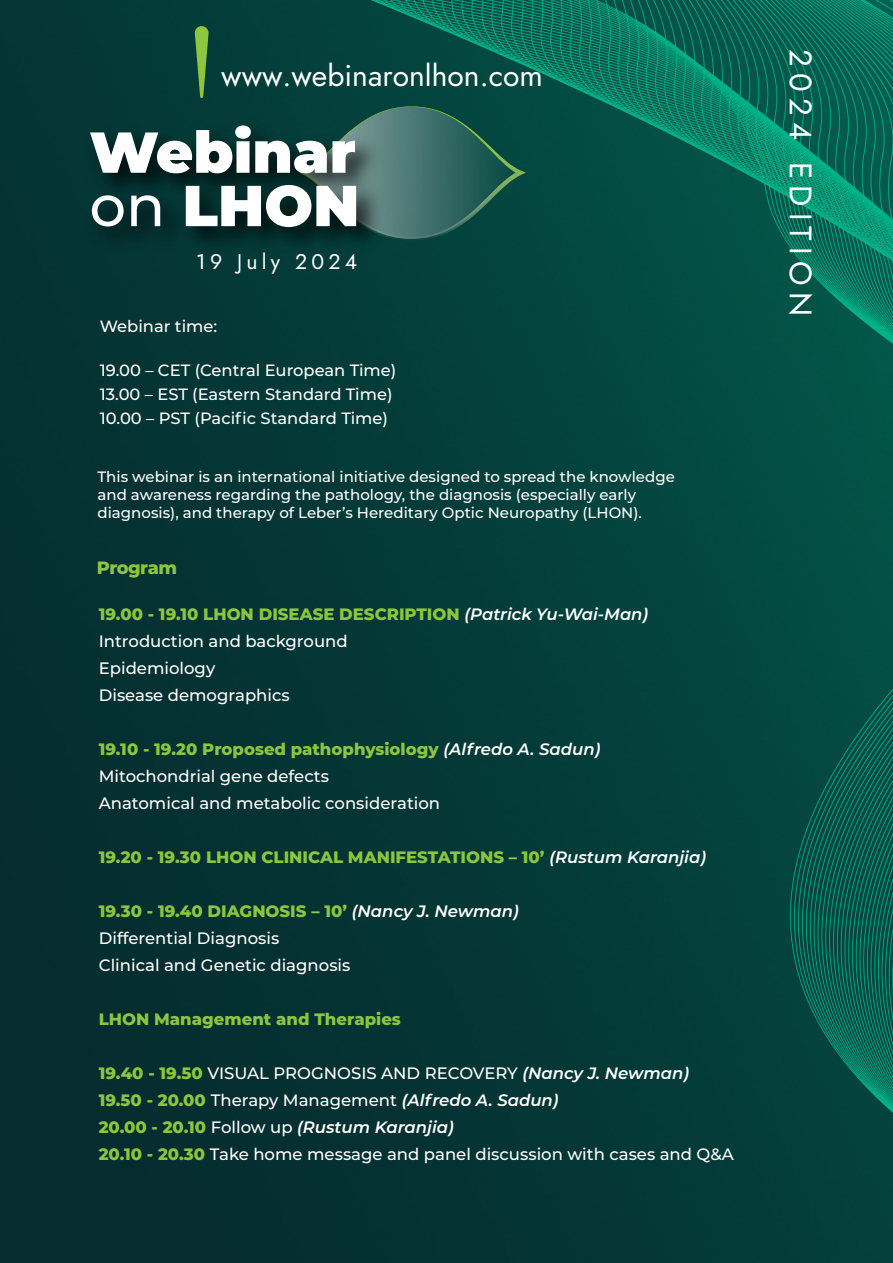
<style>
.page{position:relative;width:893px;height:1263px;background:#fff}
.page>*{position:absolute;margin:0;border:0;box-sizing:border-box;transform-origin:0 0}
.t1{font:31.05px "Jost";letter-spacing:.2em;color:#fff}
.t2{font:30px "Jost";color:#fff}
.t3{font:21.15px "Jost";letter-spacing:.2em;color:#fff}
.t4{font:800 17.85px "Montserrat";letter-spacing:-.03em;color:#8bc63e}
.t5{font:500 16.5px/27px "Montserrat";color:#fff}
.t6{font:800 16.5px "Montserrat";color:#8bc63e}
.t7{font:500 16.35px/24px "Montserrat";color:#fff}
.t8{font:500 15px/18px "Montserrat";color:#fff}
.s1{font-weight:800;color:#8bc63e}
.s2{font-weight:600;font-style:italic}
.s3{font-weight:600;font-style:italic;color:#fff}
</style>
<div class="page">
<img style="left:0;top:0;width:893px;height:1263px">
<div style="left:78px;top:113px;width:311px;height:147px;background:#043635"></div>
<svg style="left:90px;top:106px;width:436px;height:135px"></svg>
<svg style="left:194px;top:26px;width:15px;height:72px"></svg>
<h2 class="t2" style="left:221px;top:56px;width:323px">www.webinaronlhon.com</h2>
<p class="t3" style="left:196px;top:247px;width:162px">19 July 2024</p>
<p class="t7" style="left:100px;top:314px;width:119px">Webinar time:</p>
<p class="t7" style="left:100px;top:357px;width:298px">19.00 – CET (Central European Time)<br>13.00 – EST (Eastern Standard Time)<br>10.00 – PST (Pacific Standard Time)</p>
<p class="t8" style="left:97px;top:467px;width:579px">This webinar is an international initiative designed to spread the knowledge and awareness regarding the pathology, the diagnosis (especially early diagnosis), and therapy of Leber’s Hereditary Optic Neuropathy (LHON).</p>
<p class="t4" style="left:97px;top:554px;width:82px">Program</p>
<p class="t5" style="left:99px;top:600px;width:551px"><span class="s1">19.00 - 19.10 LHON DISEASE DESCRIPTION</span> <span class="s2">(Patrick Yu-Wai-Man)<br></span>Introduction and background<br>Epidemiology<br>Disease demographics</p>
<p class="t5" style="left:99px;top:735px;width:503px"><span class="s1">19.10 - 19.20 Proposed pathophysiology</span> <span class="s2">(Alfredo A. Sadun)<br></span>Mitochondrial gene defects<br>Anatomical and metabolic consideration</p>
<p class="t6" style="left:99px;top:845px;width:609px">19.20 - 19.30 LHON CLINICAL MANIFESTATIONS – 10’ <span class="s3">(Rustum Karanjia)</span></p>
<p class="t5" style="left:99px;top:897px;width:421px"><span class="s1">19.30 - 19.40 DIAGNOSIS – 10’</span> <span class="s2">(Nancy J. Newman)<br></span>Differential Diagnosis<br>Clinical and Genetic diagnosis</p>
<p class="t6" style="left:99px;top:1007px;width:304px">LHON Management and Therapies</p>
<p class="t5" style="left:99px;top:1059px;width:637px"><span class="s1">19.40 - 19.50</span> VISUAL PROGNOSIS AND RECOVERY <span class="s2">(Nancy J. Newman)<br></span><span class="s1">19.50 - 20.00</span> Therapy Management <span class="s2">(Alfredo A. Sadun)<br></span><span class="s1">20.00 - 20.10</span> Follow up <span class="s2">(Rustum Karanjia)<br></span><span class="s1">20.10 - 20.30</span> Take home message and panel discussion with cases and Q&amp;A</p>
<h1 class="t1" style="left:822px;top:49px;width:268px;rotate:90deg">2024 EDITION</h1>
</div>
